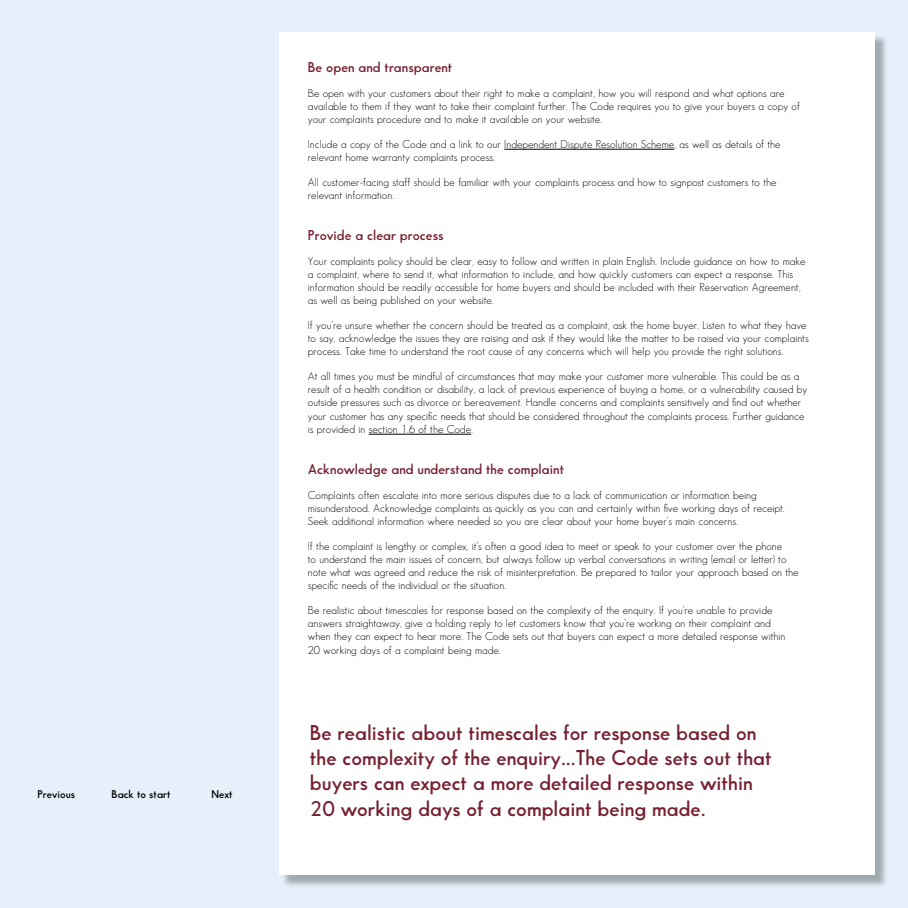
<style>
.page{position:relative;width:908px;height:908px;background:#fff}
.page>*{position:absolute;margin:0;border:0;box-sizing:border-box;transform-origin:0 0}
.t1{font:600 21px/25.2px "Sans Serif FLF";color:#752031}
.t2{font:600 14px "Sans Serif FLF";color:#752031}
.t3{font:11px/13.2px "Sans Serif FLF";color:#000}
.t4{font:600 11px "Sans Serif FLF";color:#000}
</style>
<div class="page">
<div style="left:0;top:0;width:907px;height:907px;background:#e6f0fb"></div>
<div style="left:281px;top:34px;width:606px;height:853px;background:#000;opacity:.3"></div>
<div style="left:279px;top:33px;width:595px;height:841px;background:#fff"></div>
<hr style="left:504px;top:149px;width:170px;height:1px;background:#000">
<hr style="left:368px;top:434px;width:103px;height:1px;background:#000">
<p class="t4" style="left:37px;top:787px;width:39px">Previous</p>
<p class="t4" style="left:112px;top:787px;width:60px">Back to start</p>
<p class="t4" style="left:211px;top:787px;width:23px">Next</p>
<p class="t2" style="left:308px;top:59px;width:146px">Be open and transparent</p>
<p class="t3" style="left:308px;top:86px;width:493px">Be open with your customers about their right to make a complaint, how you will respond and what options are available to them if they want to take their complaint further. The Code requires you to give your buyers a copy of your complaints procedure and to make it available on your website.</p>
<p class="t3" style="left:308px;top:137px;width:474px">Include a copy of the Code and a link to our Independent Dispute Resolution Scheme, as well as details of the relevant home warranty complaints process.</p>
<p class="t3" style="left:308px;top:175px;width:470px">All customer-facing staff should be familiar with your complaints process and how to signpost customers to the relevant information.</p>
<p class="t2" style="left:308px;top:227px;width:137px">Provide a clear process</p>
<p class="t3" style="left:308px;top:254px;width:499px">Your complaints policy should be clear, easy to follow and written in plain English. Include guidance on how to make a complaint, where to send it, what information to include, and how quickly customers can expect a response. This information should be readily accessible for home buyers and should be included with their Reservation Agreement, as well as being published on your website.</p>
<p class="t3" style="left:308px;top:318px;width:502px">If you’re unsure whether the concern should be treated as a complaint, ask the home buyer. Listen to what they have to say, acknowledge the issues they are raising and ask if they would like the matter to be raised via your complaints process. Take time to understand the root cause of any concerns which will help you provide the right solutions.</p>
<p class="t3" style="left:308px;top:369px;width:501px">At all times you must be mindful of circumstances that may make your customer more vulnerable. This could be as a result of a health condition or disability, a lack of previous experience of buying a home, or a vulnerability caused by outside pressures such as divorce or bereavement. Handle concerns and complaints sensitively and find out whether your customer has any specific needs that should be considered throughout the complaints process. Further guidance is provided in section 1.6 of the Code.</p>
<p class="t2" style="left:308px;top:461px;width:258px">Acknowledge and understand the complaint</p>
<p class="t3" style="left:308px;top:488px;width:478px">Complaints often escalate into more serious disputes due to a lack of communication or information being misunderstood. Acknowledge complaints as quickly as you can and certainly within five working days of receipt.<br>Seek additional information where needed so you are clear about your home buyer’s main concerns.</p>
<p class="t3" style="left:308px;top:539px;width:492px">If the complaint is lengthy or complex, it’s often a good idea to meet or speak to your customer over the phone<br>to understand the main issues of concern, but always follow up verbal conversations in writing (email or letter) to note what was agreed and reduce the risk of misinterpretation. Be prepared to tailor your approach based on the specific needs of the individual or the situation.</p>
<p class="t3" style="left:308px;top:603px;width:479px">Be realistic about timescales for response based on the complexity of the enquiry. If you’re unable to provide answers straightaway, give a holding reply to let customers know that you’re working on their complaint and when they can expect to hear more. The Code sets out that buyers can expect a more detailed response within 20 working days of a complaint being made.</p>
<h1 class="t1" style="left:310px;top:719px;width:463px">Be realistic about timescales for response based on the complexity of the enquiry...The Code sets out that buyers can expect a more detailed response within 20 working days of a complaint being made.</h1>
</div>
